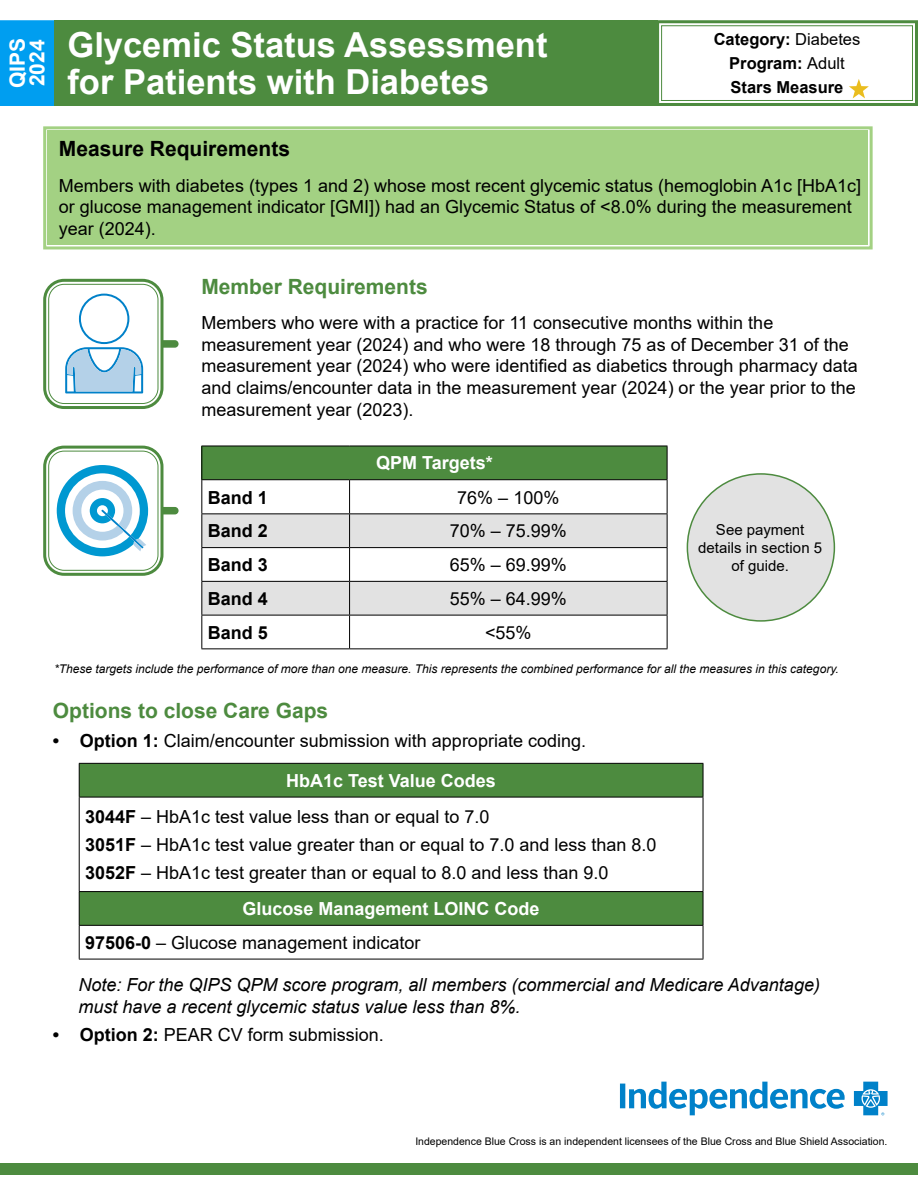
<style>
.page{position:relative;width:918px;height:1188px;background:#fff}
.page>*{position:absolute;margin:0;border:0;box-sizing:border-box;transform-origin:0 0}
.t1{font:700 34.5px/37.5px "Arial";color:#fff}
.t2{font:700 21px "Arial";color:#4d8b3f}
.t3{font:700 21px "Arial";color:#000}
.t4{font:700 21px "Arial";color:#fff}
.t5{font:18px/21.6px "Arial";color:#000}
.t6{font:italic 18px/21.6px "Arial";color:#000}
.t7{font:700 18px "Arial";color:#000}
.t8{font:700 18px "Arial";color:#fff}
.t9{font:700 16.5px/24.2px "Arial";color:#000;text-align:center}
.t10{font:15px/18px "Arial";color:#000;text-align:center}
.t11{font:italic 12px "Arial";color:#000}
.t12{font:10.5px "Arial";color:#000}
.s1{font-weight:400}
.s2{font-weight:700}
.s3{font-weight:700;color:#fff}
</style>
<div class="page">
<div style="left:54px;top:20px;width:604px;height:86px;background:#4d8b3f"></div>
<div style="left:3px;top:23px;width:48px;height:80px;background:#009ef0"></div>
<div style="left:0;top:20px;width:54px;height:86px;border:6px solid #009ef0"></div>
<svg style="left:658px;top:20px;width:260px;height:86px"></svg>
<div style="left:43px;top:126px;width:830px;height:124px;background:#a3d183"></div>
<div style="left:49px;top:132px;width:818px;height:111px;border:3px solid #a3d183"></div>
<div style="left:202px;top:446px;width:465px;height:34px;background:#4d8b3f"></div>
<svg style="left:202px;top:480px;width:465px;height:168px"></svg>
<div style="left:202px;top:514px;width:465px;height:33px;background:#e2e2e2"></div>
<div style="left:202px;top:582px;width:465px;height:33px;background:#e2e2e2"></div>
<hr style="left:201px;top:446px;width:149px;height:1px;background:#000">
<hr style="left:201px;top:446px;width:1px;height:33px;background:#000">
<hr style="left:350px;top:446px;width:318px;height:1px;background:#000">
<hr style="left:667px;top:446px;width:1px;height:33px;background:#000">
<hr style="left:201px;top:479px;width:149px;height:1px;background:#000">
<hr style="left:350px;top:479px;width:318px;height:1px;background:#000">
<hr style="left:201px;top:480px;width:1px;height:33px;background:#000">
<hr style="left:349px;top:480px;width:1px;height:33px;background:#000">
<hr style="left:667px;top:480px;width:1px;height:33px;background:#000">
<hr style="left:201px;top:513px;width:149px;height:1px;background:#000">
<hr style="left:201px;top:514px;width:1px;height:33px;background:#000">
<hr style="left:350px;top:513px;width:318px;height:1px;background:#000">
<hr style="left:349px;top:514px;width:1px;height:33px;background:#000">
<hr style="left:667px;top:514px;width:1px;height:33px;background:#000">
<hr style="left:201px;top:547px;width:149px;height:1px;background:#000">
<hr style="left:201px;top:548px;width:1px;height:33px;background:#000">
<hr style="left:350px;top:547px;width:318px;height:1px;background:#000">
<hr style="left:349px;top:548px;width:1px;height:33px;background:#000">
<hr style="left:667px;top:548px;width:1px;height:33px;background:#000">
<hr style="left:201px;top:581px;width:149px;height:1px;background:#000">
<hr style="left:201px;top:582px;width:1px;height:33px;background:#000">
<hr style="left:350px;top:581px;width:318px;height:1px;background:#000">
<hr style="left:349px;top:582px;width:1px;height:33px;background:#000">
<hr style="left:667px;top:582px;width:1px;height:33px;background:#000">
<hr style="left:201px;top:615px;width:149px;height:1px;background:#000">
<hr style="left:201px;top:615px;width:1px;height:33px;background:#000">
<hr style="left:350px;top:615px;width:318px;height:1px;background:#000">
<hr style="left:349px;top:615px;width:1px;height:33px;background:#000">
<hr style="left:667px;top:615px;width:1px;height:33px;background:#000">
<hr style="left:201px;top:648px;width:149px;height:1px;background:#000">
<hr style="left:350px;top:648px;width:318px;height:1px;background:#000">
<svg style="left:80px;top:764px;width:623px;height:161px"></svg>
<hr style="left:79px;top:763px;width:624px;height:1px;background:#000">
<hr style="left:79px;top:764px;width:1px;height:33px;background:#000">
<hr style="left:703px;top:764px;width:1px;height:33px;background:#000">
<hr style="left:79px;top:797px;width:624px;height:1px;background:#000">
<hr style="left:79px;top:891px;width:624px;height:1px;background:#000">
<hr style="left:79px;top:892px;width:1px;height:33px;background:#000">
<hr style="left:703px;top:892px;width:1px;height:33px;background:#000">
<hr style="left:79px;top:925px;width:624px;height:1px;background:#000">
<hr style="left:79px;top:797px;width:1px;height:94px;background:#000">
<hr style="left:703px;top:797px;width:1px;height:94px;background:#000">
<hr style="left:79px;top:926px;width:1px;height:33px;background:#000">
<hr style="left:703px;top:926px;width:1px;height:33px;background:#000">
<hr style="left:79px;top:959px;width:624px;height:1px;background:#000">
<svg style="left:65px;top:294px;width:78px;height:99px"></svg>
<div style="left:43px;top:279px;width:120px;height:130px;border:3px solid #4d8b3f;border-radius:20px"></div>
<div style="left:48px;top:284px;width:110px;height:120px;border:1px solid #4d8b3f;border-radius:16px"></div>
<svg style="left:162px;top:339px;width:17px;height:9px"></svg>
<svg style="left:57px;top:465px;width:91px;height:91px"></svg>
<div style="left:43px;top:446px;width:120px;height:130px;border:3px solid #4d8b3f;border-radius:20px"></div>
<div style="left:48px;top:451px;width:110px;height:120px;border:1px solid #4d8b3f;border-radius:16px"></div>
<svg style="left:162px;top:506px;width:17px;height:9px"></svg>
<div style="left:687px;top:474px;width:147px;height:147px;background:#e2e2e2;border-radius:50%"></div>
<svg style="left:620px;top:1082px;width:268px;height:33px"></svg>
<div style="left:0;top:1163px;width:918px;height:12px;background:#4d8b3f"></div>
<p class="t4" style="left:3px;top:88px;width:52px;rotate:-90deg">QIPS</p>
<p class="t4" style="left:22px;top:86px;width:48px;rotate:-90deg">2024</p>
<h1 class="t1" style="left:68px;top:26px;width:482px">Glycemic Status Assessment for Patients with Diabetes</h1>
<p class="t9" style="left:714px;top:27px;width:148px">Category: <span class="s1">Diabetes<br></span>Program: <span class="s1">Adult</span></p>
<p class="t9" style="left:731px;top:76px;width:114px">Stars Measure</p>
<p class="t3" style="left:59px;top:134px;width:233px">Measure Requirements</p>
<p class="t5" style="left:59px;top:174px;width:804px">Members with diabetes (types 1 and 2) whose most recent glycemic status (hemoglobin A1c [HbA1c] or glucose management indicator [GMI]) had an Glycemic Status of &lt;8.0% during the measurement year (2024).</p>
<p class="t2" style="left:201px;top:272px;width:228px">Member Requirements</p>
<p class="t5" style="left:201px;top:312px;width:658px">Members who were with a practice for 11 consecutive months within the measurement year (2024) and who were 18 through 75 as of December 31 of the measurement year (2024) who were identified as diabetics through pharmacy data and claims/encounter data in the measurement year (2024) or the year prior to the measurement year (2023).</p>
<p class="t8" style="left:376px;top:450px;width:118px">QPM Targets*</p>
<p class="t7" style="left:208px;top:485px;width:62px">Band 1</p>
<p class="t5" style="left:457px;top:486px;width:104px">76% – 100%</p>
<p class="t7" style="left:208px;top:518px;width:62px">Band 2</p>
<p class="t5" style="left:450px;top:520px;width:119px">70% – 75.99%</p>
<p class="t7" style="left:208px;top:552px;width:62px">Band 3</p>
<p class="t5" style="left:450px;top:554px;width:119px">65% – 69.99%</p>
<p class="t7" style="left:208px;top:586px;width:62px">Band 4</p>
<p class="t5" style="left:450px;top:588px;width:119px">55% – 64.99%</p>
<p class="t7" style="left:208px;top:620px;width:62px">Band 5</p>
<p class="t5" style="left:485px;top:621px;width:48px">&lt;55%</p>
<p class="t10" style="left:698px;top:521px;width:126px">See payment details in section 5 of guide.</p>
<p class="t11" style="left:54px;top:661px;width:786px">*These targets include the performance of more than one measure. This represents the combined performance for all the measures in this category.</p>
<p class="t2" style="left:53px;top:696px;width:277px">Options to close Care Gaps</p>
<p class="t5" style="left:53px;top:729px;width:535px"><span class="s2">• Option 1:</span> Claim/encounter submission with appropriate coding.</p>
<p class="t5" style="left:85px;top:762px;width:412px;line-height:35.7px;text-indent:201px"><span class="s3">HbA1c Test Value Codes<br></span><span class="s2">3044F</span> – HbA1c test value less than or equal to 7.0</p>
<p class="t5" style="left:85px;top:830px;width:573px;line-height:28.3px"><span class="s2">3051F</span> – HbA1c test value greater than or equal to 7.0 and less than 8.0<br><span class="s2">3052F</span> – HbA1c test greater than or equal to 8.0 and less than 9.0</p>
<p class="t5" style="left:85px;top:892px;width:456px;line-height:33.8px;text-indent:157px"><span class="s3">Glucose Management LOINC Code<br></span><span class="s2">97506-0</span> – Glucose management indicator</p>
<p class="t6" style="left:78px;top:974px;width:743px">Note: For the QIPS QPM score program, all members (commercial and Medicare Advantage) must have a recent glycemic status value less than 8%.</p>
<p class="t5" style="left:53px;top:1024px;width:333px"><span class="s2">• Option 2:</span> PEAR CV form submission.</p>
<p class="t12" style="left:415px;top:1134px;width:474px">Independence Blue Cross is an independent licensees of the Blue Cross and Blue Shield Association.</p>
</div>
